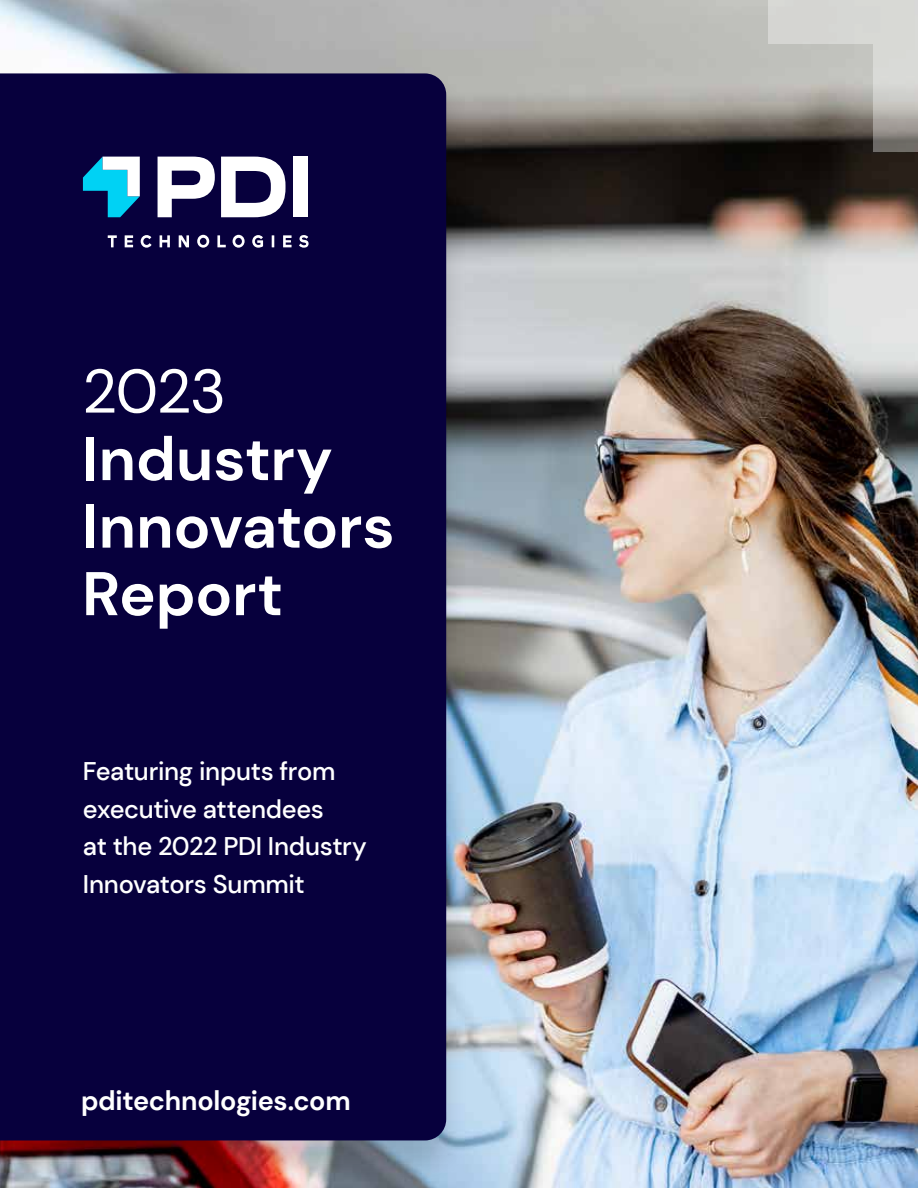
<style>
.page{position:relative;width:918px;height:1188px;background:#fff}
.page>*{position:absolute;margin:0;border:0;box-sizing:border-box;transform-origin:0 0}
.t1{font:700 61.5px/67.5px "DM Sans";color:#fff}
.t2{font:61.5px "DM Sans";color:#fff}
.t3{font:700 27px "DM Sans";letter-spacing:-.01em;color:#fff}
.t4{font:500 25.5px/37.5px "DM Sans";letter-spacing:-.015em;color:#fff}
</style>
<div class="page">
<img style="left:0;top:0;width:918px;height:1188px">
<div style="left:0;top:71px;width:470px;height:1115px;background:#000;opacity:.15"></div>
<div style="left:0;top:73px;width:446px;height:1067px;background:#07003d"></div>
<svg style="left:158px;top:157px;width:57px;height:60px"></svg>
<svg style="left:221px;top:157px;width:65px;height:60px"></svg>
<div style="left:293px;top:157px;width:15px;height:60px;background:#fff"></div>
<svg style="left:83px;top:157px;width:57px;height:60px"></svg>
<svg style="left:108px;top:235px;width:9px;height:12px"></svg>
<svg style="left:125px;top:235px;width:8px;height:12px"></svg>
<svg style="left:141px;top:235px;width:11px;height:13px"></svg>
<svg style="left:160px;top:235px;width:10px;height:12px"></svg>
<svg style="left:179px;top:235px;width:10px;height:12px"></svg>
<svg style="left:197px;top:235px;width:12px;height:13px"></svg>
<svg style="left:217px;top:235px;width:9px;height:12px"></svg>
<svg style="left:233px;top:235px;width:12px;height:13px"></svg>
<svg style="left:252px;top:235px;width:11px;height:13px"></svg>
<svg style="left:272px;top:235px;width:2px;height:12px"></svg>
<svg style="left:283px;top:235px;width:9px;height:12px"></svg>
<svg style="left:299px;top:235px;width:10px;height:13px"></svg>
<div style="left:769px;top:0;width:149px;height:44px;background:#d6d7d4"></div>
<svg style="left:874px;top:44px;width:44px;height:108px;background:#bab8b4"></svg>
<h1 class="t2" style="left:82px;top:353px;width:146px">2023</h1>
<h1 class="t1" style="left:82px;top:425px;width:314px">Industry<br>Innovators<br>Report</h1>
<p class="t4" style="left:83px;top:752px;width:285px">Featuring inputs from executive attendees<br>at the 2022 PDI Industry<br>Innovators Summit</p>
<p class="t3" style="left:81px;top:1084px;width:271px">pditechnologies.com</p>
</div>
